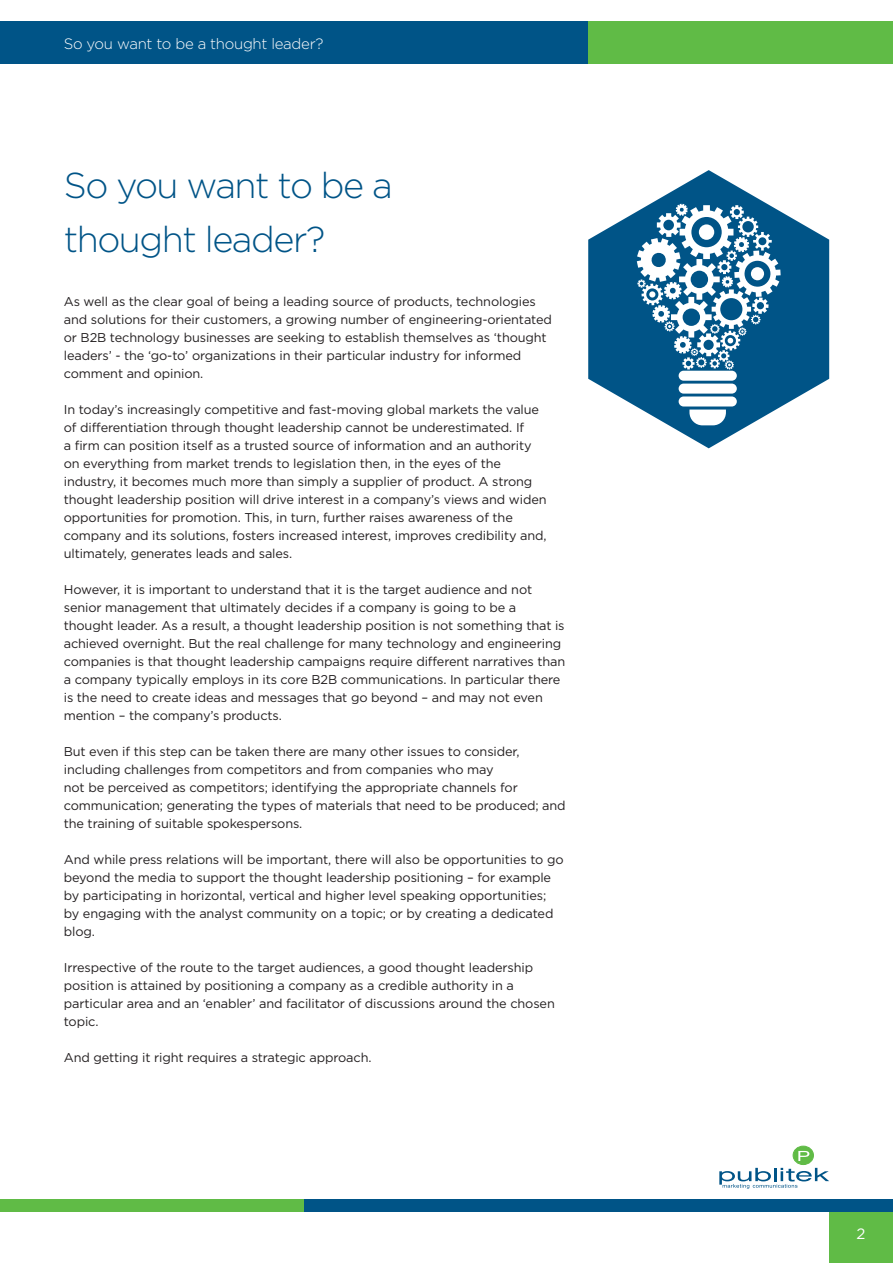
<style>
.page{position:relative;width:893px;height:1263px;background:#fff}
.page>*{position:absolute;margin:0;border:0;box-sizing:border-box;transform-origin:0 0}
.t1{font:300 36px/54px "Gotham";letter-spacing:-.04em;color:#005487}
.t2{font:300 15px "Gotham";letter-spacing:-.02em;color:#fff}
.t3{font:15px "Gotham";color:#fff}
.t4{font:12.75px/18px "Gotham";letter-spacing:-.01em;color:#231f20}
</style>
<div class="page">
<div style="left:829px;top:1200px;width:64px;height:63px;background:#60bb46"></div>
<div style="left:0;top:21px;width:588px;height:43px;background:#005487"></div>
<div style="left:588px;top:21px;width:305px;height:43px;background:#60bb46"></div>
<div style="left:0;top:1199px;width:305px;height:13px;background:#60bb46"></div>
<div style="left:305px;top:1199px;width:588px;height:13px;background:#005487"></div>
<div style="left:793px;top:1146px;width:20px;height:18px;background:#60bb46;border-radius:50%"></div>
<div style="left:793px;top:1146px;width:20px;height:19px;border:1px solid #60bb46;border-radius:50%"></div>
<svg style="left:798px;top:1151px;width:11px;height:10px"></svg>
<svg style="left:719px;top:1168px;width:110px;height:21px"></svg>
<svg style="left:588px;top:170px;width:241px;height:278px;fill:#005487"></svg>
<div style="left:679px;top:371px;width:58px;height:10px;background:#fff;border-radius:5px"></div>
<div style="left:679px;top:384px;width:58px;height:10px;background:#fff;border-radius:5px"></div>
<div style="left:679px;top:396px;width:58px;height:10px;background:#fff;border-radius:5px"></div>
<svg style="left:689px;top:409px;width:37px;height:16px"></svg>
<svg style="left:637px;top:204px;width:144px;height:166px"></svg>
<p class="t2" style="left:64px;top:35px;width:261px">So you want to be a thought leader?</p>
<h1 class="t1" style="left:64px;top:158px;width:331px">So you want to be a thought leader?</h1>
<p class="t4" style="left:64px;top:292px;width:490px">As well as the clear goal of being a leading source of products, technologies and solutions for their customers, a growing number of engineering-orientated or B2B technology businesses are seeking to establish themselves as ‘thought leaders’ - the ‘go-to’ organizations in their particular industry for informed comment and opinion.</p>
<p class="t4" style="left:64px;top:400px;width:484px">In today’s increasingly competitive and fast-moving global markets the value of differentiation through thought leadership cannot be underestimated. If<br>a firm can position itself as a trusted source of information and an authority on everything from market trends to legislation then, in the eyes of the industry, it becomes much more than simply a supplier of product. A strong thought leadership position will drive interest in a company’s views and widen opportunities for promotion. This, in turn, further raises awareness of the company and its solutions, fosters increased interest, improves credibility and, ultimately, generates leads and sales.</p>
<p class="t4" style="left:64px;top:580px;width:503px">However, it is important to understand that it is the target audience and not senior management that ultimately decides if a company is going to be a thought leader. As a result, a thought leadership position is not something that is achieved overnight. But the real challenge for many technology and engineering companies is that thought leadership campaigns require different narratives than a company typically employs in its core B2B communications. In particular there is the need to create ideas and messages that go beyond – and may not even mention – the company’s products.</p>
<p class="t4" style="left:64px;top:742px;width:503px">But even if this step can be taken there are many other issues to consider, including challenges from competitors and from companies who may<br>not be perceived as competitors; identifying the appropriate channels for communication; generating the types of materials that need to be produced; and the training of suitable spokespersons.</p>
<p class="t4" style="left:64px;top:850px;width:501px">And while press relations will be important, there will also be opportunities to go beyond the media to support the thought leadership positioning – for example by participating in horizontal, vertical and higher level speaking opportunities; by engaging with the analyst community on a topic; or by creating a dedicated blog.</p>
<p class="t4" style="left:64px;top:958px;width:493px">Irrespective of the route to the target audiences, a good thought leadership position is attained by positioning a company as a credible authority in a particular area and an ‘enabler’ and facilitator of discussions around the chosen topic.</p>
<p class="t4" style="left:64px;top:1048px;width:309px">And getting it right requires a strategic approach.</p>
<p class="t3" style="left:857px;top:1226px;width:10px">2</p>
</div>
